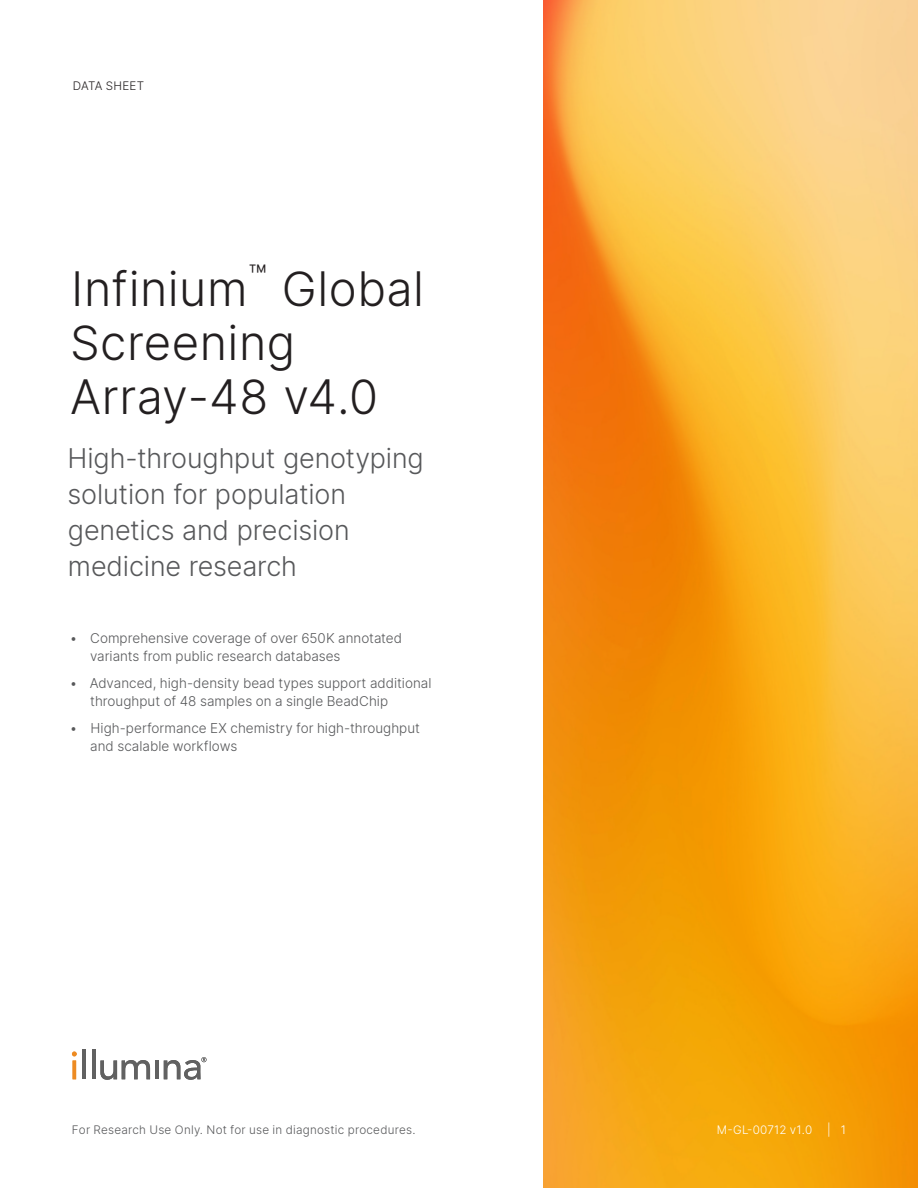
<style>
.page{position:relative;width:918px;height:1188px;background:#fff}
.page>*{position:absolute;margin:0;border:0;box-sizing:border-box;transform-origin:0 0}
.Title{font:300 47.25px/54px "Inter";letter-spacing:.01em;color:#231f20}
.Subtitle{font:300 27px/36px "Inter";letter-spacing:-.005em;color:#57585a}
.t1{font:300 13.5px/18px "Inter";color:#57585a}
.zz_For_Research_Only{font:300 11.7px "Inter";letter-spacing:.02em;color:#57585a}
.zz_Pub_Number{font:300 11.7px "Inter";letter-spacing:.025em;color:#fff}
.zz_Master_Header{font:300 11.7px "Inter";letter-spacing:.01em;color:#231f20}
</style>
<div class="page">
<img style="left:543px;top:0;width:375px;height:1188px">
<hr style="left:73px;top:1061px;width:3px;height:18px;background:#ed8b22">
<hr style="left:82px;top:1049px;width:4px;height:30px;background:#616161">
<hr style="left:92px;top:1049px;width:3px;height:30px;background:#616161">
<svg style="left:100px;top:1060px;width:50px;height:20px"></svg>
<hr style="left:155px;top:1061px;width:4px;height:18px;background:#616161">
<svg style="left:72px;top:1052px;width:5px;height:4px"></svg>
<svg style="left:164px;top:1057px;width:43px;height:23px"></svg>
<p class="zz_Master_Header" style="left:73px;top:77px;width:73px">DATA SHEET</p>
<p class="Title" style="left:70px;top:261px;width:356px">Infinium<sup>™</sup> Global<br>Screening<br>Array-48 v4.0</p>
<p class="Subtitle" style="left:68px;top:440px;width:358px">High-throughput genotyping solution for population genetics and precision medicine research</p>
<p class="t1" style="left:90px;top:629px;width:313px;text-indent:-20px">• Comprehensive coverage of over 650K annotated variants from public research databases</p>
<p class="t1" style="left:90px;top:674px;width:343px;text-indent:-21px">• Advanced, high-density bead types support additional throughput of 48 samples on a single BeadChip</p>
<p class="t1" style="left:90px;top:719px;width:331px;text-indent:-21px">• High-performance EX chemistry for high-throughput and scalable workflows</p>
<p class="zz_For_Research_Only" style="left:72px;top:1121px;width:345px">For Research Use Only. Not for use in diagnostic procedures.</p>
<p class="zz_Pub_Number" style="left:717px;top:1121px;width:97px">M-GL-00712 v1.0</p>
<p class="zz_Pub_Number" style="left:827px;top:1121px;width:20px">| 1</p>
</div>
